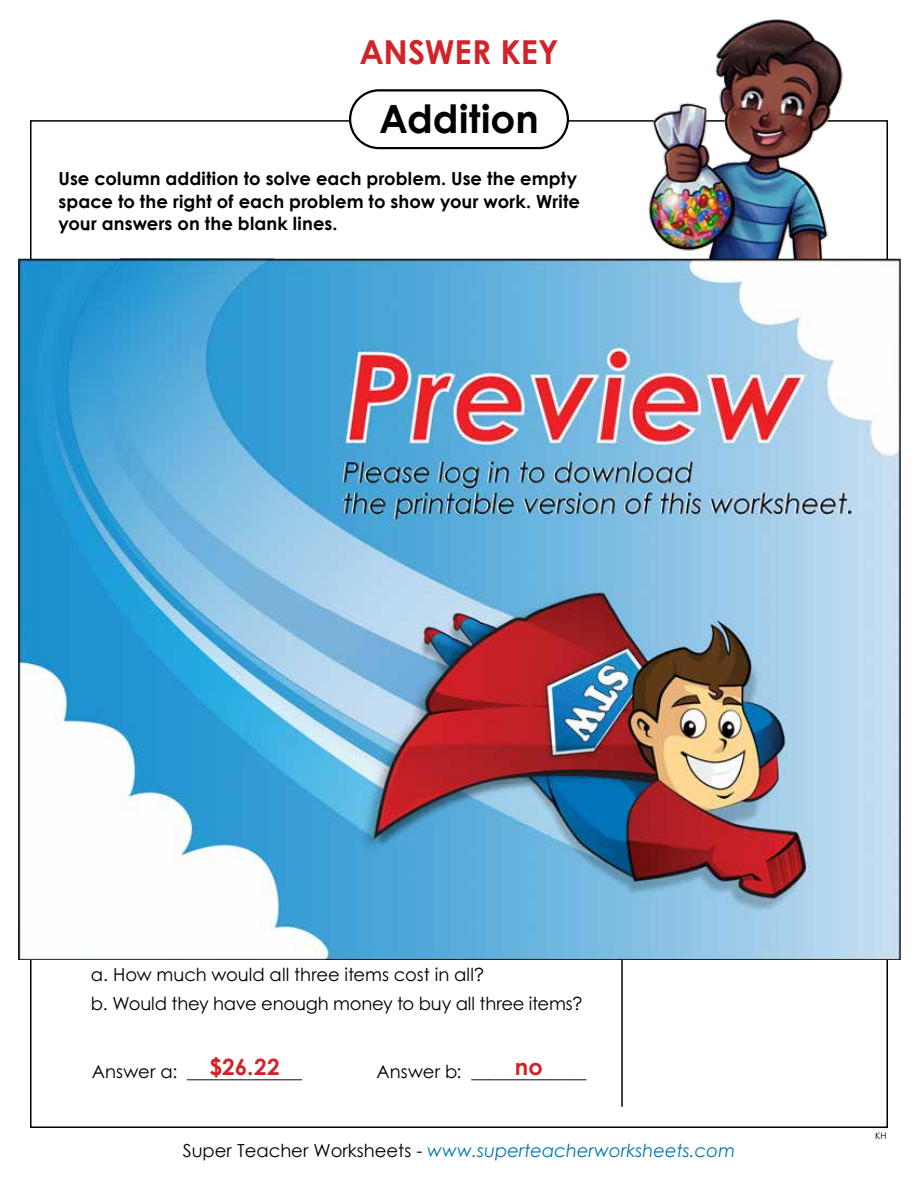
<style>
.page{position:relative;width:918px;height:1188px;background:#fff}
.page>*{position:absolute;margin:0;border:0;box-sizing:border-box;transform-origin:0 0}
.t1{font:700 39px "Century STW4";letter-spacing:.005em;color:#000}
.t2{font:700 33px "Century Gothic 2";letter-spacing:-.005em;color:#d2232a}
.t3{font:700 22.5px "Century STW4";color:#d2232a}
.t4{font:18px/28.5px "Century STW4";letter-spacing:-.01em;color:#000}
.t5{font:700 18px/22.5px "Century STW4";letter-spacing:.005em;color:#000}
.t6{font:italic 18px "Century Gothic 2";color:#0075af}
.t7{font:9px "Century Gothic 2";color:#000}
.s1{font-style:normal;color:#000}
</style>
<div class="page">
<div style="left:349px;top:89px;width:220px;height:60px;border:2px solid #000;border-radius:29px"></div>
<hr style="left:621px;top:266px;width:2px;height:841px;background:#000">
<img style="left:644px;top:19px;width:204px;height:239px">
<img style="left:18px;top:258px;width:882px;height:702px">
<h2 class="t2" style="left:359px;top:27px;width:201px">ANSWER KEY</h2>
<h1 class="t1" style="left:379px;top:89px;width:161px">Addition</h1>
<p class="t5" style="left:59px;top:167px;width:523px">Use column addition to solve each problem. Use the empty space to the right of each problem to show your work. Write your answers on the blank lines.</p>
<p class="t4" style="left:91px;top:960px;width:493px">a. How much would all three items cost in all?<br>b. Would they have enough money to buy all three items?</p>
<p class="t3" style="left:209px;top:1049px;width:72px">$26.22</p>
<p class="t3" style="left:515px;top:1049px;width:29px">no</p>
<p class="t4" style="left:92px;top:1057px;width:212px">Answer a: _____________</p>
<p class="t4" style="left:376px;top:1057px;width:212px">Answer b: _____________</p>
<p class="t6" style="left:183px;top:1137px;width:554px"><span class="s1">Super Teacher Worksheets -</span> www.superteacherworksheets.com</p>
<p class="t7" style="left:875px;top:1129px;width:13px">KH</p>
</div>
